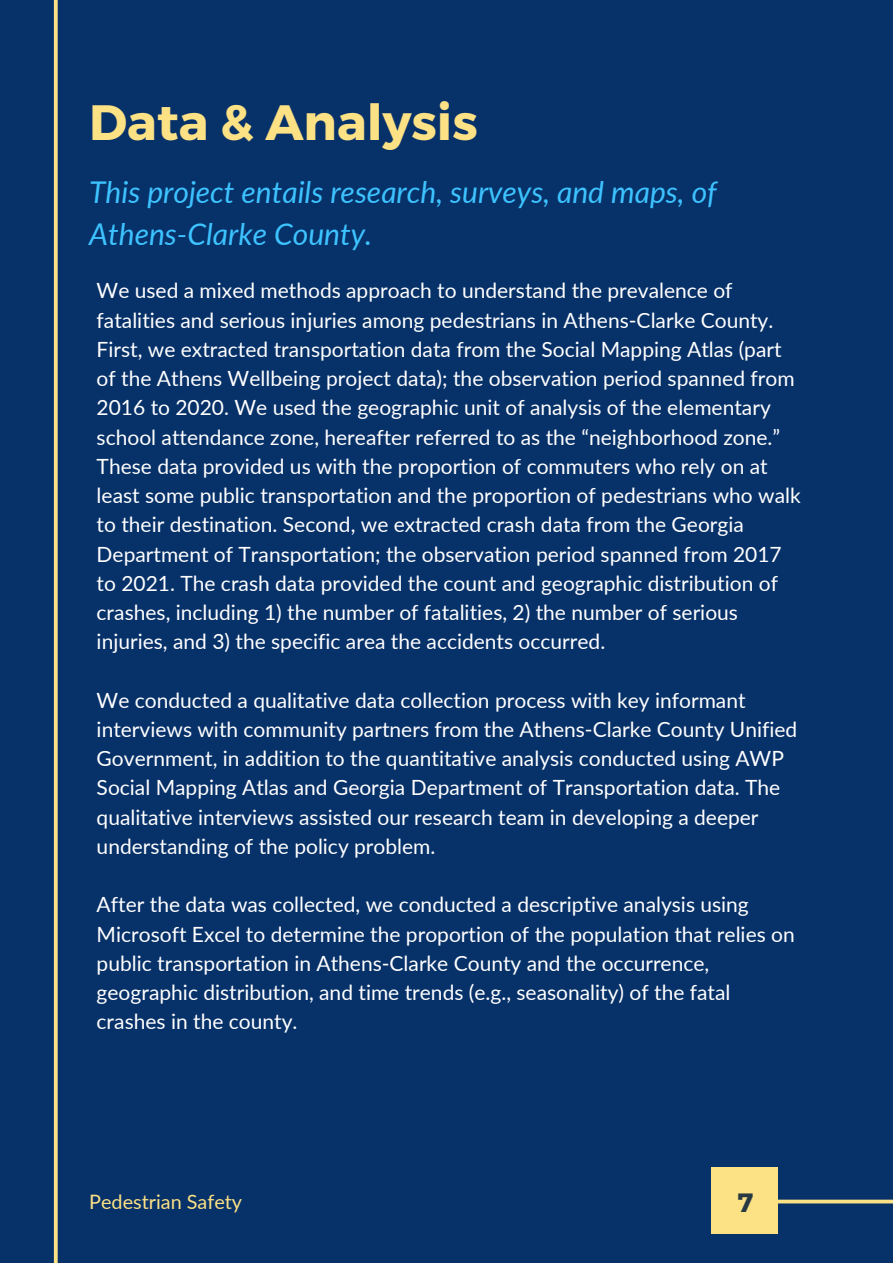
<style>
.page{position:relative;width:893px;height:1264px;background:#fff}
.page>*{position:absolute;margin:0;border:0;box-sizing:border-box;transform-origin:0 0}
.t1{font:700 49.65px "Montserrat";color:#fce185}
.t2{font:italic 30px/41.5px "Lato";color:#3dc3ff}
.t3{font:700 26.4px "Montserrat";color:#283943}
.t4{font:21px/29.2px "Lato";color:#fff}
.t5{font:19.8px "Lato";color:#fce185}
</style>
<div class="page">
<div style="left:0;top:0;width:892px;height:1262px;background:#073169"></div>
<svg style="left:778px;top:1199px;width:114px;height:5px"></svg>
<div style="left:711px;top:1167px;width:67px;height:66px;background:#fce185"></div>
<svg style="left:53px;top:0;width:5px;height:1262px;background:#c1b67e"></svg>
<h1 class="t1" style="left:89px;top:90px;width:390px">Data &amp; Analysis</h1>
<h2 class="t2" style="left:89px;top:171px;width:629px">This project entails research, surveys, and maps, of<br>Athens-Clarke County.</h2>
<p class="t4" style="left:97px;top:275px;width:705px">We used a mixed methods approach to understand the prevalence of fatalities and serious injuries among pedestrians in Athens-Clarke County.<br>First, we extracted transportation data from the Social Mapping Atlas (part of the Athens Wellbeing project data); the observation period spanned from 2016 to 2020. We used the geographic unit of analysis of the elementary school attendance zone, hereafter referred to as the “neighborhood zone.” These data provided us with the proportion of commuters who rely on at least some public transportation and the proportion of pedestrians who walk to their destination. Second, we extracted crash data from the Georgia Department of Transportation; the observation period spanned from 2017 to 2021. The crash data provided the count and geographic distribution of crashes, including 1) the number of fatalities, 2) the number of serious injuries, and 3) the specific area the accidents occurred.</p>
<p class="t4" style="left:97px;top:685px;width:702px">We conducted a qualitative data collection process with key informant interviews with community partners from the Athens-Clarke County Unified Government, in addition to the quantitative analysis conducted using AWP Social Mapping Atlas and Georgia Department of Transportation data. The qualitative interviews assisted our research team in developing a deeper understanding of the policy problem.</p>
<p class="t4" style="left:97px;top:889px;width:699px">After the data was collected, we conducted a descriptive analysis using Microsoft Excel to determine the proportion of the population that relies on public transportation in Athens-Clarke County and the occurrence, geographic distribution, and time trends (e.g., seasonality) of the fatal crashes in the county.</p>
<p class="t5" style="left:89px;top:1189px;width:154px">Pedestrian Safety</p>
<p class="t3" style="left:737px;top:1185px;width:17px">7</p>
</div>
